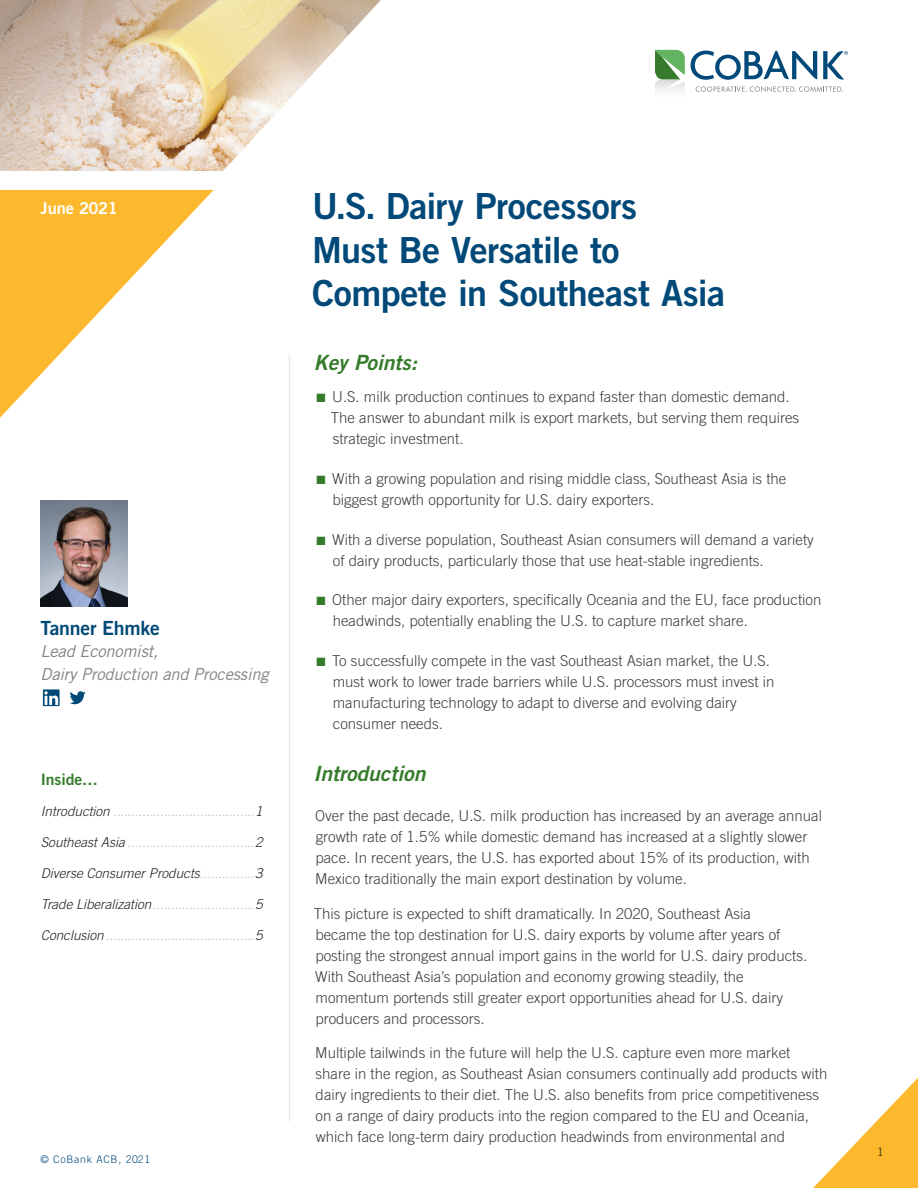
<style>
.page{position:relative;width:918px;height:1188px;background:#fff}
.page>*{position:absolute;margin:0;border:0;box-sizing:border-box;transform-origin:0 0}
.t1{font:36px/43.5px "Trade Gothic Bold Two";letter-spacing:-.015em;color:#004978}
.t2{font:italic 21px "Trade Gothic Bold Two";color:#357b2b}
.t3{font:19.5px "Trade Gothic Bold Two";letter-spacing:-.01em;color:#004978}
.t4{font:italic 16.5px/22.5px "Trade Gothic";letter-spacing:-.01em;color:#808285}
.t5{font:16.5px "Trade Gothic Bold Two";letter-spacing:-.015em;color:#fff}
.t6{font:15.75px "Trade Gothic Bold Two";letter-spacing:-.005em;color:#357b2b}
.t7{font:300 15px/21px "Trade Gothic";color:#3e3d3e}
.t8{font:italic 300 13.5px "Trade Gothic";color:#acc3cf}
.t9{font:italic 300 13.5px "Trade Gothic";color:#231f20}
.t10{font:300 11.7px "Trade Gothic";color:#231f20}
.t11{font:300 10.5px "Trade Gothic";letter-spacing:.07em;color:#004978}
.s1{color:#231f20}
.s2{color:#acc3cf}
.s3{color:#357b2b}
</style>
<div class="page">
<img style="left:0;top:0;width:381px;height:171px">
<svg style="left:655px;top:50px;width:30px;height:41px"></svg>
<svg style="left:696px;top:86px;width:147px;height:6px"></svg>
<svg style="left:691px;top:51px;width:157px;height:29px"></svg>
<hr style="left:289px;top:355px;width:1px;height:766px;background:#c4d6de">
<svg style="left:0;top:190px;width:214px;height:228px"></svg>
<svg style="left:813px;top:1078px;width:105px;height:110px"></svg>
<img style="left:41px;top:500px;width:86px;height:107px">
<svg style="left:70px;top:691px;width:16px;height:13px"></svg>
<svg style="left:43px;top:689px;width:17px;height:17px"></svg>
<p class="t5" style="left:40px;top:198px;width:79px">June 2021</p>
<h1 class="t1" style="left:312px;top:184px;width:415px">U.S. Dairy Processors<br>Must Be Versatile to<br>Compete in Southeast Asia</h1>
<h3 class="t3" style="left:40px;top:616px;width:121px">Tanner Ehmke</h3>
<p class="t4" style="left:40px;top:640px;width:230px">Lead Economist,<br>Dairy Production and Processing</p>
<p class="t6" style="left:41px;top:770px;width:59px">Inside…</p>
<p class="t8" style="left:41px;top:803px;width:223px"><span class="s1">Introduction</span> .......................................<span class="s1">1</span></p>
<p class="t8" style="left:41px;top:834px;width:223px"><span class="s1">Southeast Asia</span> ...................................<span class="s1">2</span></p>
<p class="t9" style="left:41px;top:865px;width:223px">Diverse Consumer Products<span class="s2">...............</span>3</p>
<p class="t8" style="left:41px;top:896px;width:223px"><span class="s1">Trade Liberalization</span>............................<span class="s1">5</span></p>
<p class="t8" style="left:41px;top:927px;width:223px"><span class="s1">Conclusion</span> .........................................<span class="s1">5</span></p>
<p class="t11" style="left:40px;top:1153px;width:111px">© CoBank ACB, 2021</p>
<h2 class="t2" style="left:314px;top:349px;width:105px">Key Points:</h2>
<p class="t7" style="left:331px;top:386px;width:470px;text-indent:-14px"><span class="s3">■</span> U.S. milk production continues to expand faster than domestic demand.<br>The answer to abundant milk is export markets, but serving them requires strategic investment.</p>
<p class="t7" style="left:333px;top:468px;width:455px;text-indent:-16px"><span class="s3">■</span> With a growing population and rising middle class, Southeast Asia is the biggest growth opportunity for U.S. dairy exporters.</p>
<p class="t7" style="left:333px;top:529px;width:483px;text-indent:-16px"><span class="s3">■</span> With a diverse population, Southeast Asian consumers will demand a variety of dairy products, particularly those that use heat-stable ingredients.</p>
<p class="t7" style="left:333px;top:589px;width:490px;text-indent:-16px"><span class="s3">■</span> Other major dairy exporters, specifically Oceania and the EU, face production headwinds, potentially enabling the U.S. to capture market share.</p>
<p class="t7" style="left:333px;top:650px;width:443px;text-indent:-16px"><span class="s3">■</span> To successfully compete in the vast Southeast Asian market, the U.S. must work to lower trade barriers while U.S. processors must invest in manufacturing technology to adapt to diverse and evolving dairy consumer needs.</p>
<h2 class="t2" style="left:313px;top:761px;width:114px">Introduction</h2>
<p class="t7" style="left:315px;top:805px;width:508px">Over the past decade, U.S. milk production has increased by an average annual growth rate of 1.5% while domestic demand has increased at a slightly slower pace. In recent years, the U.S. has exported about 15% of its production, with Mexico traditionally the main export destination by volume.</p>
<p class="t7" style="left:314px;top:903px;width:495px">This picture is expected to shift dramatically. In 2020, Southeast Asia<br>became the top destination for U.S. dairy exports by volume after years of posting the strongest annual import gains in the world for U.S. dairy products.<br>With Southeast Asia’s population and economy growing steadily, the momentum portends still greater export opportunities ahead for U.S. dairy producers and processors.</p>
<p class="t7" style="left:315px;top:1042px;width:514px">Multiple tailwinds in the future will help the U.S. capture even more market share in the region, as Southeast Asian consumers continually add products with dairy ingredients to their diet. The U.S. also benefits from price competitiveness on a range of dairy products into the region compared to the EU and Oceania, which face long-term dairy production headwinds from environmental and</p>
<p class="t10" style="left:877px;top:1145px;width:8px">1</p>
</div>
